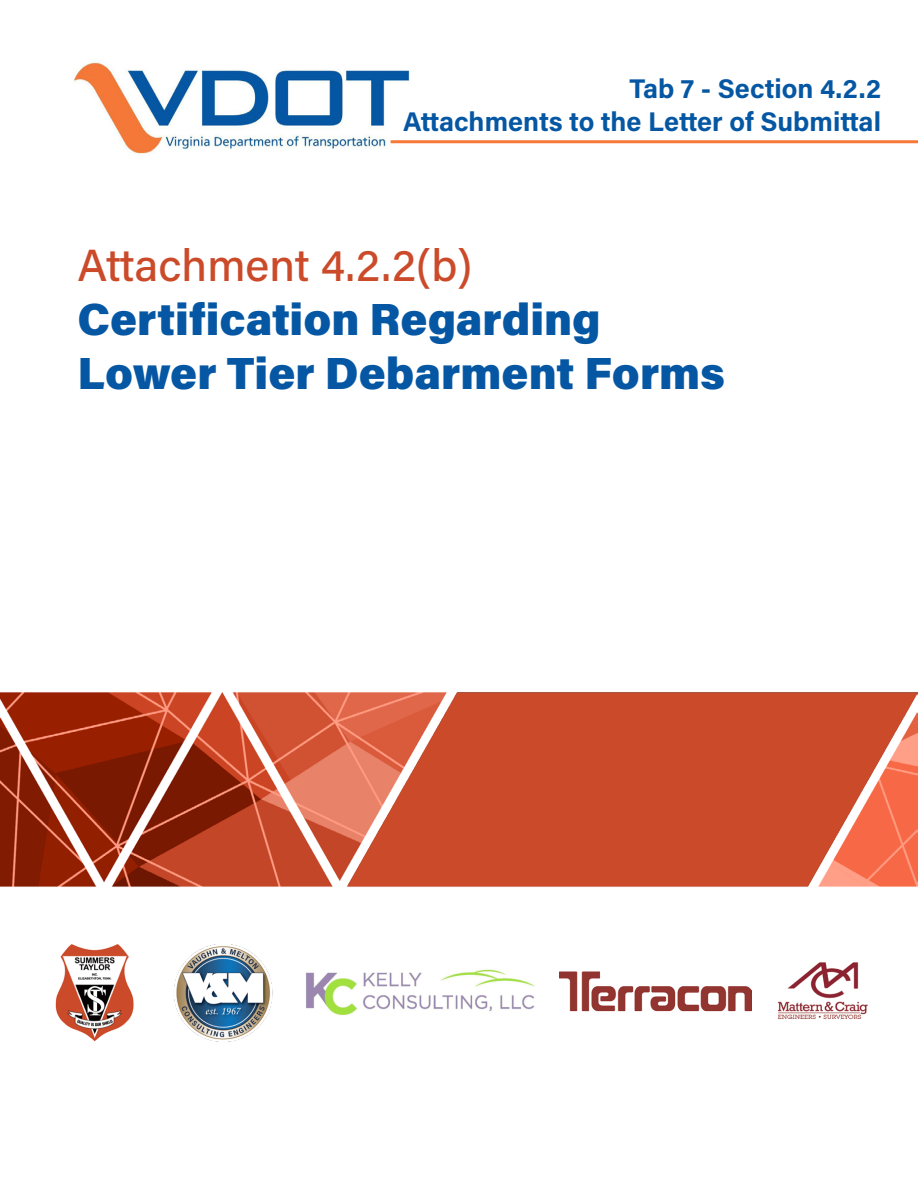
<style>
.page{position:relative;width:918px;height:1188px;background:#fff}
.page>*{position:absolute;margin:0;border:0;box-sizing:border-box;transform-origin:0 0}
.t1{font:900 45px/54px "Acumin Pro";color:#0557a3}
.t2{font:500 45px "Acumin Pro";color:#cb4a2a}
.t3{font:700 27px/32.4px "Acumin Pro";color:#0557a3;text-align:right}
</style>
<div class="page">
<img style="left:74px;top:60px;width:354px;height:95px">
<hr style="left:391px;top:140px;width:527px;height:3px;background:#f57838">
<img style="left:0;top:692px;width:918px;height:195px">
<img style="left:306px;top:969px;width:229px;height:47px">
<img style="left:55px;top:944px;width:79px;height:98px">
<img style="left:174px;top:945px;width:99px;height:97px">
<img style="left:559px;top:971px;width:192px;height:41px">
<img style="left:778px;top:962px;width:90px;height:57px">
<p class="t3" style="left:403px;top:71px;width:480px">Tab 7 - Section 4.2.2<br>Attachments to the Letter of Submittal</p>
<h1 class="t2" style="left:77px;top:234px;width:396px">Attachment 4.2.2(b)</h1>
<h1 class="t1" style="left:77px;top:291px;width:649px">Certification Regarding<br>Lower Tier Debarment Forms</h1>
</div>
